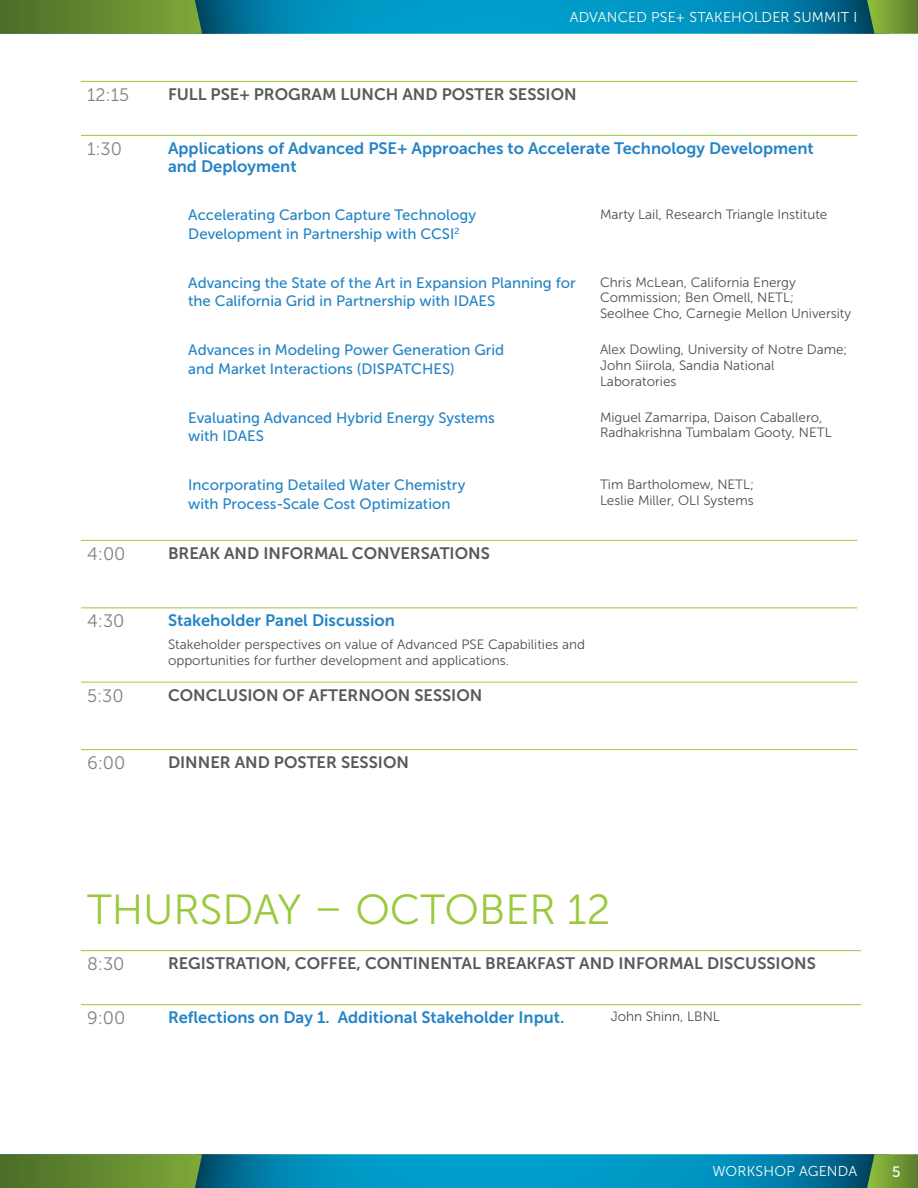
<style>
.page{position:relative;width:918px;height:1188px;background:#fff}
.page>*{position:absolute;margin:0;border:0;box-sizing:border-box;transform-origin:0 0}
.t1{font:42px "Museo Sans 300";color:#9aca3c}
.t2{font:18px "Museo Sans 300";color:#808285}
.t3{font:16.5px "Museo Sans 700";color:#58595b}
.t4{font:16.5px/18.8px "Museo Sans 700";color:#2484c6}
.t5{font:15px/18.8px "Museo Sans 500";color:#2484c6}
.t6{font:15px "Museo Sans 500";color:#fffef6}
.t7{font:14.25px "Museo Sans 300";letter-spacing:.015em;color:#fffef2}
.t8{font:13.5px/15.8px "Museo Sans 300";color:#4d4d4f}
</style>
<div class="page">
<svg style="left:0;top:0;width:918px;height:34px;background:#1c8c93"></svg>
<svg style="left:0;top:1154px;width:918px;height:34px;background:#1c8c93"></svg>
<hr style="left:81px;top:135px;width:81px;height:1px;background:#9aca3c">
<hr style="left:81px;top:608px;width:81px;height:1px;background:#9aca3c">
<hr style="left:162px;top:608px;width:432px;height:1px;background:#9aca3c">
<hr style="left:594px;top:608px;width:263px;height:1px;background:#9aca3c">
<hr style="left:81px;top:682px;width:81px;height:1px;background:#9aca3c">
<hr style="left:162px;top:682px;width:432px;height:1px;background:#9aca3c">
<hr style="left:594px;top:682px;width:263px;height:1px;background:#9aca3c">
<hr style="left:81px;top:749px;width:81px;height:1px;background:#9aca3c">
<hr style="left:162px;top:749px;width:432px;height:1px;background:#9aca3c">
<hr style="left:594px;top:749px;width:263px;height:1px;background:#9aca3c">
<hr style="left:81px;top:81px;width:81px;height:1px;background:#9aca3c">
<hr style="left:162px;top:81px;width:432px;height:1px;background:#9aca3c">
<hr style="left:594px;top:81px;width:263px;height:1px;background:#9aca3c">
<hr style="left:81px;top:540px;width:81px;height:1px;background:#9aca3c">
<hr style="left:162px;top:540px;width:432px;height:1px;background:#9aca3c">
<hr style="left:594px;top:540px;width:263px;height:1px;background:#9aca3c">
<hr style="left:162px;top:135px;width:432px;height:1px;background:#9aca3c">
<hr style="left:594px;top:135px;width:263px;height:1px;background:#9aca3c">
<hr style="left:162px;top:950px;width:443px;height:1px;background:#9aca3c">
<hr style="left:605px;top:950px;width:256px;height:1px;background:#9aca3c">
<hr style="left:162px;top:1004px;width:443px;height:1px;background:#9aca3c">
<hr style="left:605px;top:1004px;width:256px;height:1px;background:#9aca3c">
<hr style="left:81px;top:950px;width:81px;height:1px;background:#9aca3c">
<hr style="left:81px;top:1004px;width:81px;height:1px;background:#9aca3c">
<p class="t7" style="left:570px;top:10px;width:286px">ADVANCED PSE+ STAKEHOLDER SUMMIT I</p>
<h2 class="t2" style="left:87px;top:85px;width:44px">12:15</h2>
<p class="t3" style="left:168px;top:85px;width:410px">FULL PSE+ PROGRAM LUNCH AND POSTER SESSION</p>
<h2 class="t2" style="left:87px;top:139px;width:37px">1:30</h2>
<p class="t4" style="left:168px;top:139px;width:647px">Applications of Advanced PSE+ Approaches to Accelerate Technology Development and Deployment</p>
<p class="t5" style="left:188px;top:206px;width:289px">Accelerating Carbon Capture Technology<br>Development in Partnership with CCSI<sup>2</sup></p>
<p class="t8" style="left:600px;top:207px;width:229px">Marty Lail, Research Triangle I nstitute</p>
<p class="t5" style="left:188px;top:273px;width:389px">Advancing the State of the Art in Expansion Planning for the California Grid in Partnership with IDAES</p>
<p class="t8" style="left:600px;top:274px;width:253px">Chris McLean, California Energy<br>Commission; Ben Omell, NETL;<br>Seolhee Cho, Carnegie Mellon University</p>
<p class="t5" style="left:188px;top:341px;width:318px">Advances in Modeling Power Generation Grid and Market Interactions (DISPATCHES)</p>
<p class="t8" style="left:600px;top:342px;width:249px">Alex Dowling, University of Notre Dame;<br>John Siirola, Sandia National<br>Laboratories</p>
<p class="t5" style="left:188px;top:408px;width:308px">Evaluating Advanced Hybrid Energy Systems with IDAES</p>
<p class="t8" style="left:600px;top:409px;width:233px">Miguel Zamarripa, Daison Caballero,<br>Radhakrishna Tumbalam Gooty, NETL</p>
<p class="t5" style="left:188px;top:476px;width:279px">Incorporating Detailed Water Chemistry with Process-Scale Cost Optimization</p>
<p class="t8" style="left:600px;top:477px;width:156px">Tim Bartholomew, NETL;<br>Leslie Miller, OLI Systems</p>
<h2 class="t2" style="left:87px;top:544px;width:40px">4:00</h2>
<p class="t3" style="left:168px;top:544px;width:323px">BREAK AND INFORMAL CONVERSATIONS</p>
<h2 class="t2" style="left:87px;top:611px;width:39px">4:30</h2>
<p class="t4" style="left:168px;top:611px;width:228px">Stakeholder Panel Discussion</p>
<p class="t8" style="left:168px;top:636px;width:419px">Stakeholder perspectives on value of Advanced PSE Capabilities and opportunities for further development and applications.</p>
<h2 class="t2" style="left:87px;top:686px;width:38px">5:30</h2>
<p class="t3" style="left:168px;top:686px;width:316px">CONCLUSION OF AFTERNOON SESSION</p>
<h2 class="t2" style="left:87px;top:753px;width:40px">6:00</h2>
<p class="t3" style="left:168px;top:753px;width:243px">DINNER AND POSTER SESSION</p>
<h1 class="t1" style="left:87px;top:887px;width:525px">THURSDAY – OCTOBER 12</h1>
<h2 class="t2" style="left:87px;top:954px;width:39px">8:30</h2>
<p class="t3" style="left:168px;top:954px;width:649px">REGISTRATION, COFFEE, CONTINENTAL BREAKFAST AND INFORMAL DISCUSSIONS</p>
<h2 class="t2" style="left:87px;top:1008px;width:40px">9:00</h2>
<p class="t4" style="left:168px;top:1008px;width:398px">Reflections on Day 1. Additional Stakeholder Input.</p>
<p class="t8" style="left:611px;top:1008px;width:111px">John Shinn, LBNL</p>
<p class="t7" style="left:712px;top:1164px;width:24px">Workshop</p>
<p class="t7" style="left:799px;top:1164px;width:31px">Agenda</p>
<p class="t6" style="left:892px;top:1163px;width:10px">5</p>
</div>
